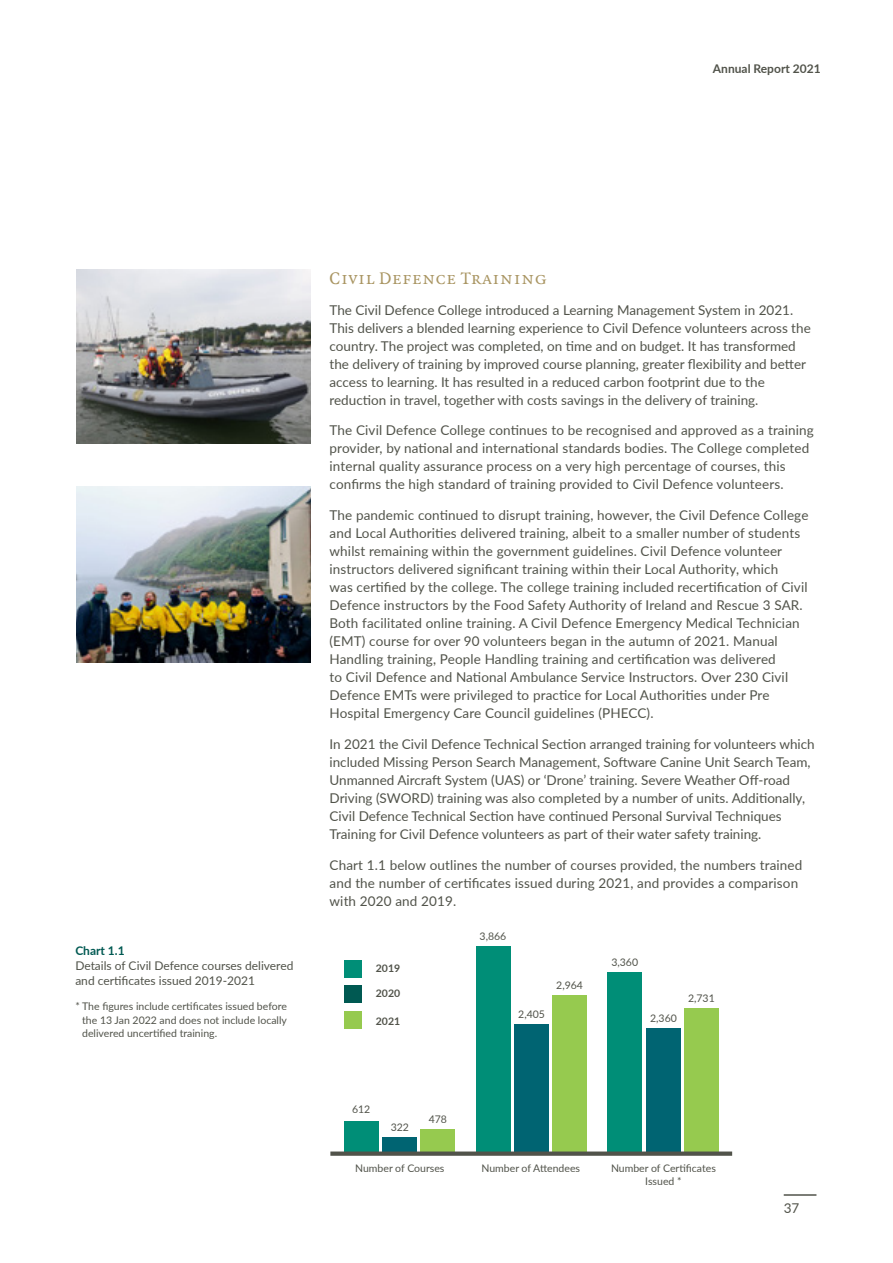
<style>
.page{position:relative;width:893px;height:1263px;background:#fff}
.page>*{position:absolute;margin:0;border:0;box-sizing:border-box;transform-origin:0 0}
.t1{font:18px "Quadraat Small Caps";letter-spacing:.025em;color:#a99562}
.t2{font:13.5px/18px "Lato";color:#51534a}
.t3{font:12px/15px "Lato";color:#51534a}
.t4{font:700 12px "Lato";color:#51534a}
.t5{font:700 12px "Lato";color:#005952}
.t6{font:10.5px/13.5px "Lato";color:#51534a;text-align:center}
.t7{font:700 10.5px "Lato";color:#51534a}
</style>
<div class="page">
<hr style="left:784px;top:1194px;width:32px;height:2px;background:#51534a">
<img style="left:77px;top:269px;width:234px;height:175px">
<img style="left:77px;top:486px;width:234px;height:176px">
<div style="left:344px;top:960px;width:17px;height:17px;background:#008e77"></div>
<div style="left:344px;top:986px;width:17px;height:17px;background:#005952"></div>
<div style="left:344px;top:1011px;width:17px;height:17px;background:#96ca4f"></div>
<div style="left:344px;top:1121px;width:34px;height:32px;background:#008e77"></div>
<div style="left:476px;top:946px;width:34px;height:207px;background:#008e77"></div>
<div style="left:608px;top:972px;width:34px;height:181px;background:#008e77"></div>
<div style="left:382px;top:1137px;width:34px;height:16px;background:#006472"></div>
<div style="left:514px;top:1024px;width:34px;height:129px;background:#006472"></div>
<div style="left:646px;top:1028px;width:34px;height:125px;background:#006472"></div>
<div style="left:421px;top:1130px;width:34px;height:23px;background:#96ca4f"></div>
<div style="left:552px;top:995px;width:35px;height:158px;background:#96ca4f"></div>
<div style="left:684px;top:1008px;width:34px;height:145px;background:#96ca4f"></div>
<div style="left:330px;top:1151px;width:402px;height:5px;background:#51534a"></div>
<p class="t4" style="left:713px;top:60px;width:109px">Annual Report 2021</p>
<h1 class="t1" style="left:330px;top:269px;width:219px">Civil Defence Training</h1>
<p class="t2" style="left:330px;top:300px;width:483px">The Civil Defence College introduced a Learning Management System in 2021.<br>This delivers a blended learning experience to Civil Defence volunteers across the country. The project was completed, on time and on budget. It has transformed the delivery of training by improved course planning, greater flexibility and better access to learning. It has resulted in a reduced carbon footprint due to the reduction in travel, together with costs savings in the delivery of training.</p>
<p class="t2" style="left:330px;top:421px;width:486px">The Civil Defence College continues to be recognised and approved as a training provider, by national and international standards bodies. The College completed internal quality assurance process on a very high percentage of courses, this confirms the high standard of training provided to Civil Defence volunteers.</p>
<p class="t2" style="left:330px;top:505px;width:480px">The pandemic continued to disrupt training, however, the Civil Defence College and Local Authorities delivered training, albeit to a smaller number of students whilst remaining within the government guidelines. Civil Defence volunteer instructors delivered significant training within their Local Authority, which<br>was certified by the college. The college training included recertification of Civil Defence instructors by the Food Safety Authority of Ireland and Rescue 3 SAR.<br>Both facilitated online training. A Civil Defence Emergency Medical Technician (EMT) course for over 90 volunteers began in the autumn of 2021. Manual Handling training, People Handling training and certification was delivered<br>to Civil Defence and National Ambulance Service Instructors. Over 230 Civil Defence EMTs were privileged to practice for Local Authorities under Pre Hospital Emergency Care Council guidelines (PHECC).</p>
<p class="t2" style="left:330px;top:734px;width:487px">In 2021 the Civil Defence Technical Section arranged training for volunteers which included Missing Person Search Management, Software Canine Unit Search Team, Unmanned Aircraft System (UAS) or ‘Drone’ training. Severe Weather Off-road Driving (SWORD) training was also completed by a number of units. Additionally, Civil Defence Technical Section have continued Personal Survival Techniques Training for Civil Defence volunteers as part of their water safety training.</p>
<p class="t2" style="left:330px;top:855px;width:474px">Chart 1.1 below outlines the number of courses provided, the numbers trained and the number of certificates issued during 2021, and provides a comparison with 2020 and 2019.</p>
<p class="t5" style="left:75px;top:942px;width:51px">Chart 1.1</p>
<p class="t3" style="left:75px;top:958px;width:220px">Details of Civil Defence courses delivered and certificates issued 2019-2021</p>
<p class="t7" style="left:376px;top:960px;width:26px">2019</p>
<p class="t7" style="left:376px;top:985px;width:26px">2020</p>
<p class="t7" style="left:376px;top:1013px;width:26px">2021</p>
<p class="t6" style="left:82px;top:999px;width:206px;text-align:justify;text-indent:-7px">* The figures include certificates issued before the 13 Jan 2022 and does not include locally delivered uncertified training.</p>
<p class="t6" style="left:352px;top:1102px;width:20px">612</p>
<p class="t6" style="left:391px;top:1120px;width:20px">322</p>
<p class="t6" style="left:429px;top:1112px;width:20px">478</p>
<p class="t6" style="left:480px;top:929px;width:28px">3,866</p>
<p class="t6" style="left:556px;top:977px;width:28px">2,964</p>
<p class="t6" style="left:611px;top:955px;width:28px">3,360</p>
<p class="t6" style="left:518px;top:1007px;width:28px">2,405</p>
<p class="t6" style="left:650px;top:1011px;width:28px">2,360</p>
<p class="t6" style="left:688px;top:991px;width:28px">2,731</p>
<p class="t6" style="left:355px;top:1161px;width:91px">Number of Courses</p>
<p class="t6" style="left:481px;top:1161px;width:100px">Number of Attendees</p>
<p class="t6" style="left:611px;top:1161px;width:106px">Number of Certificates<br>Issued *</p>
<p class="t2" style="left:784px;top:1199px;width:17px">37</p>
</div>
